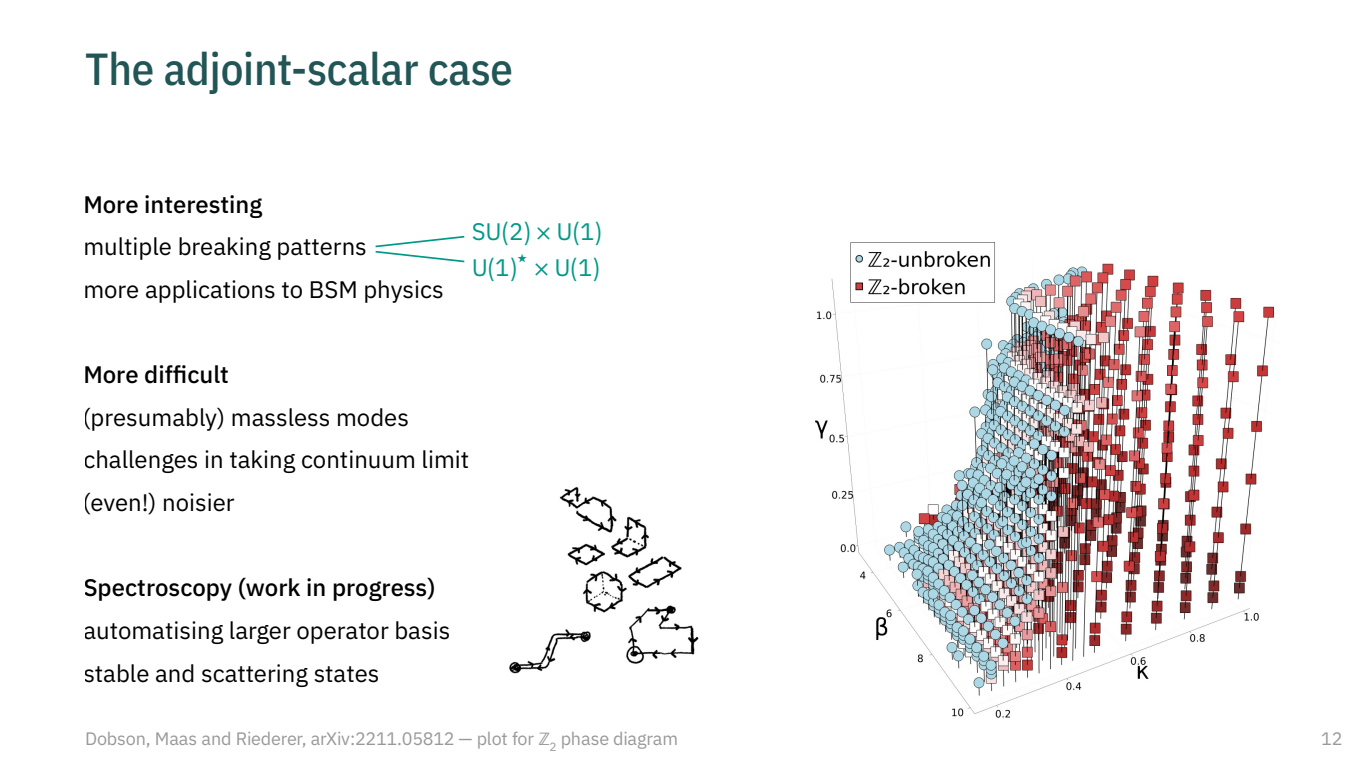
<style>
.page{position:relative;width:1361px;height:766px;background:#fff}
.page>*{position:absolute;margin:0;border:0;box-sizing:border-box;transform-origin:0 0}
.t1{font:45px "IBM Plex Sans Cond Medm";letter-spacing:-.005em;color:#255}
.t2{font:24px/42.6px "IBM Plex Sans";color:#000}
.t3{font:500 24px "IBM Plex Sans";color:#000}
.t4{font:24px "IBM Plex Sans";color:#098}
.t5{font:18px "IBM Plex Sans";letter-spacing:-.015em;color:#999}
.s1{font-family:"Fira Math"}
</style>
<div class="page">
<img style="left:815px;top:242px;width:460px;height:476px">
<img style="left:509px;top:486px;width:190px;height:188px">
<svg style="left:375px;top:235px;width:90px;height:28px"></svg>
<h1 class="t1" style="left:85px;top:39px;width:429px">The adjoint-scalar case</h1>
<p class="t3" style="left:83px;top:194px;width:180px">More interesting</p>
<p class="t2" style="left:83px;top:227px;width:362px">multiple breaking patterns<br>more applications to BSM physics</p>
<p class="t4" style="left:472px;top:221px;width:53px">SU 2</p>
<p class="t4" style="left:556px;top:221px;width:39px">U 1</p>
<p class="t4" style="left:472px;top:257px;width:39px">U 1</p>
<p class="t4" style="left:554px;top:257px;width:39px">U 1</p>
<p class="t3" style="left:83px;top:364px;width:147px">More difficult</p>
<p class="t2" style="left:83px;top:397px;width:388px">(presumably) massless modes challenges in taking continuum limit (even!) noisier</p>
<p class="t3" style="left:83px;top:577px;width:354px">Spectroscopy (work in progress)</p>
<p class="t2" style="left:83px;top:610px;width:368px">automatising larger operator basis stable and scattering states</p>
<p class="t5" style="left:85px;top:726px;width:594px">Dobson, Maas and Riederer, arXiv:2211.05812 — plot for <span class="s1">ℤ</span><sub>2</sub> phase diagram</p>
<p class="t5" style="left:1321px;top:726px;width:23px">12</p>
</div>
